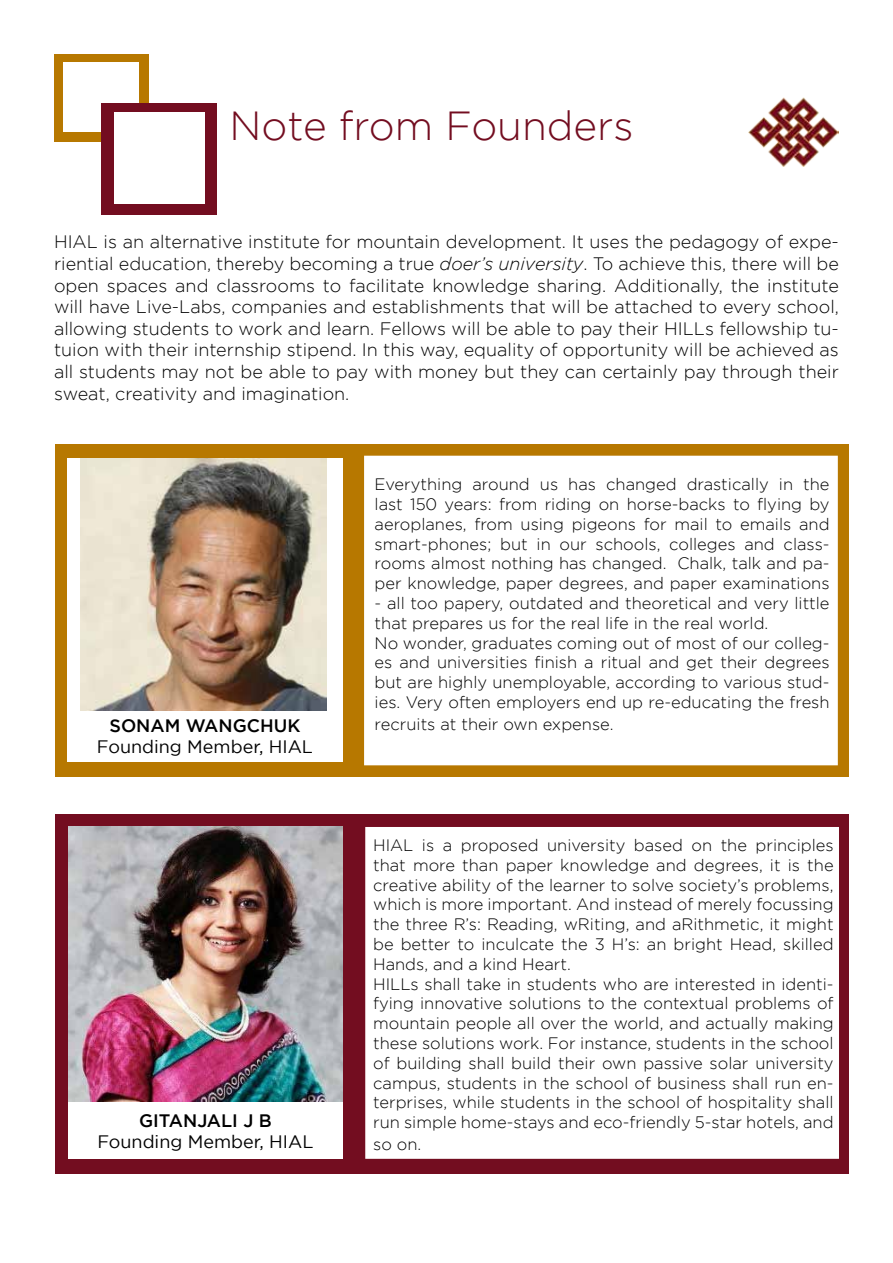
<style>
.page{position:relative;width:893px;height:1263px;background:#fff}
.page>*{position:absolute;margin:0;border:0;box-sizing:border-box;transform-origin:0 0}
.t1{font:300 40.5px "Gotham";color:#730d20}
.t2{font:300 18px/21.6px "Gotham";color:#000;text-align:justify}
.t3{font:18px "Gotham";color:#000}
.t4{font:500 18px "Gotham";color:#000}
.t5{font:300 16.5px/19.8px "Gotham";color:#000}
.s1{font-style:italic}
</style>
<div class="page">
<img style="left:748px;top:98px;width:91px;height:69px">
<div style="left:54px;top:54px;width:95px;height:88px;background:#b77800"></div>
<div style="left:64px;top:62px;width:75px;height:70px;background:#fff"></div>
<div style="left:55px;top:444px;width:793px;height:332px;background:#b77800"></div>
<div style="left:55px;top:814px;width:793px;height:360px;background:#730d20"></div>
<div style="left:67px;top:458px;width:275px;height:304px;background:#fff"></div>
<div style="left:68px;top:828px;width:274px;height:331px;background:#fff"></div>
<img style="left:80px;top:458px;width:247px;height:252px">
<img style="left:68px;top:827px;width:274px;height:274px">
<div style="left:101px;top:104px;width:116px;height:111px;background:#730d20"></div>
<div style="left:114px;top:113px;width:90px;height:91px;background:#fff"></div>
<div style="left:364px;top:456px;width:474px;height:309px;background:#fff;border:2px solid #fff"></div>
<div style="left:365px;top:827px;width:474px;height:332px;background:#fff;border:2px solid #fff"></div>
<h1 class="t1" style="left:230px;top:103px;width:405px">Note from Founders</h1>
<p class="t2" style="left:54px;top:231px;width:786px">HIAL is an alternative institute for mountain development. It uses the pedagogy of expe&shy;riential education, thereby becoming a true <span class="s1">doer’s university</span>. To achieve this, there will be open spaces and classrooms to facilitate knowledge sharing. Additionally, the institute will have Live-Labs, companies and establishments that will be attached to every school, allowing students to work and learn. Fellows will be able to pay their HILLs fellowship tu&shy;tuion with their internship stipend. In this way, equality of opportunity will be achieved as all students may not be able to pay with money but they can certainly pay through their sweat, creativity and imagination.</p>
<p class="t4" style="left:109px;top:715px;width:192px">SONAM WANGCHUK</p>
<p class="t3" style="left:97px;top:737px;width:218px">Founding Member, HIAL</p>
<p class="t4" style="left:139px;top:1110px;width:134px">GITANJALI J B</p>
<p class="t3" style="left:97px;top:1132px;width:218px">Founding Member, HIAL</p>
<p class="t5" style="left:375px;top:474px;width:456px;text-align:justify">Everything around us has changed drastically in the last 150 years: from riding on horse-backs to flying by aeroplanes, from using pigeons for mail to emails and smart-phones; but in our schools, colleges and class&shy;rooms almost nothing has changed. Chalk, talk and pa&shy;per knowledge, paper degrees, and paper examinations</p>
<p class="t5" style="left:375px;top:593px;width:456px">- all too papery, outdated and theoretical and very little that prepares us for the real life in the real world.<br>No wonder, graduates coming out of most of our colleg&shy;es and universities finish a ritual and get their degrees but are highly unemployable, according to various stud&shy;ies. Very often employers end up re-educating the fresh</p>
<p class="t5" style="left:375px;top:714px;width:240px">recruits at their own expense.</p>
<p class="t5" style="left:373px;top:835px;width:462px">HIAL is a proposed university based on the principles that more than paper knowledge and degrees, it is the creative ability of the learner to solve society’s problems, which is more important. And instead of merely focussing the three R’s: Reading, wRiting, and aRithmetic, it might be better to inculcate the 3 H’s: an bright Head, skilled Hands, and a kind Heart.<br>HILLs shall take in students who are interested in identi&shy;fying innovative solutions to the contextual problems of mountain people all over the world, and actually making these solutions work. For instance, students in the school of building shall build their own passive solar university campus, students in the school of business shall run en&shy;terprises, while students in the school of hospitality shall run simple home-stays and eco-friendly 5-star hotels, and</p>
<p class="t5" style="left:373px;top:1134px;width:50px">so on.</p>
</div>
